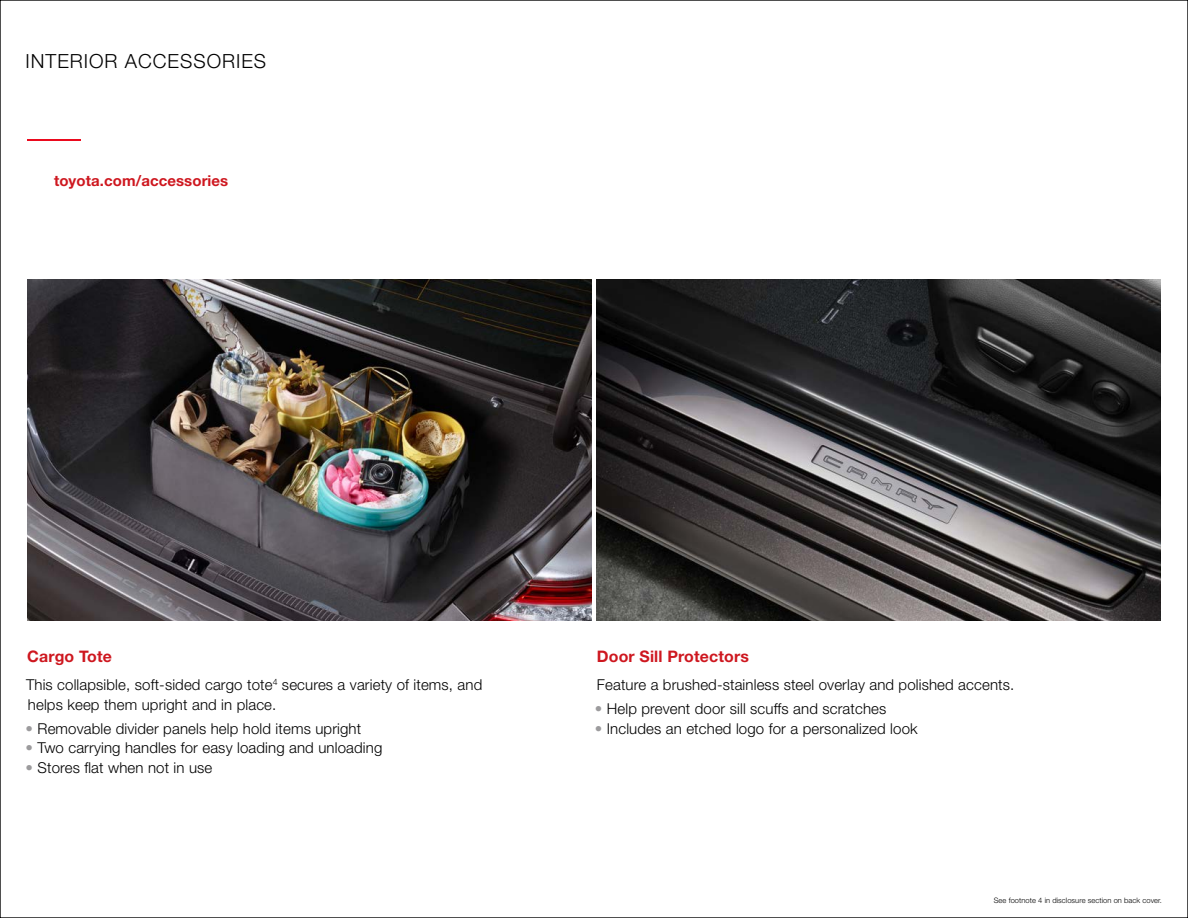
<style>
.page{position:relative;width:1188px;height:918px;background:#fff}
.page>*{position:absolute;margin:0;border:0;box-sizing:border-box;transform-origin:0 0}
.t1{font:300 19.5px "Helvetica Neue LT Std";letter-spacing:.05em;color:#000}
.t2{font:700 15.9px "Helvetica Neue LT Std";letter-spacing:.01em;color:#ce171f}
.t3{font:300 15px/19.5px "Helvetica Neue LT Std";letter-spacing:.01em;color:#000}
.t4{font:700 15px "Helvetica Neue LT Std";letter-spacing:.005em;color:#ce171f}
.t5{font:300 7.5px "Helvetica Neue LT Std";letter-spacing:.01em;color:#000}
.s1{color:#9c9b9d}
</style>
<div class="page">
<img style="left:596px;top:279px;width:565px;height:342px">
<img style="left:27px;top:279px;width:565px;height:342px">
<hr style="left:27px;top:140px;width:54px;height:1px;background:#eb0a1e">
<h1 class="t1" style="left:26px;top:49px;width:242px">INTERIOR ACCESSORIES</h1>
<p class="t4" style="left:54px;top:171px;width:176px">toyota.com/accessories</p>
<p class="t2" style="left:27px;top:646px;width:86px">Cargo Tote</p>
<p class="t3" style="left:26px;top:675px;width:458px">This collapsible, soft-sided cargo tote<sup>4</sup> secures a variety of items, and helps keep them upright and in place.</p>
<p class="t3" style="left:26px;top:718px;width:337px"><span class="s1">•</span> Removable divider panels help hold items upright</p>
<p class="t3" style="left:26px;top:738px;width:358px"><span class="s1">•</span> Two carrying handles for easy loading and unloading</p>
<p class="t3" style="left:26px;top:757px;width:188px"><span class="s1">•</span> Stores flat when not in use</p>
<p class="t2" style="left:597px;top:646px;width:153px">Door Sill Protectors</p>
<p class="t3" style="left:597px;top:675px;width:419px">Feature a brushed-stainless steel overlay and polished accents.</p>
<p class="t3" style="left:595px;top:699px;width:293px"><span class="s1">•</span> Help prevent door sill scuffs and scratches</p>
<p class="t3" style="left:595px;top:718px;width:324px"><span class="s1">•</span> Includes an etched logo for a personalized look</p>
<p class="t5" style="left:994px;top:896px;width:170px">See footnote 4 in disclosure section on back cover.</p>
</div>
